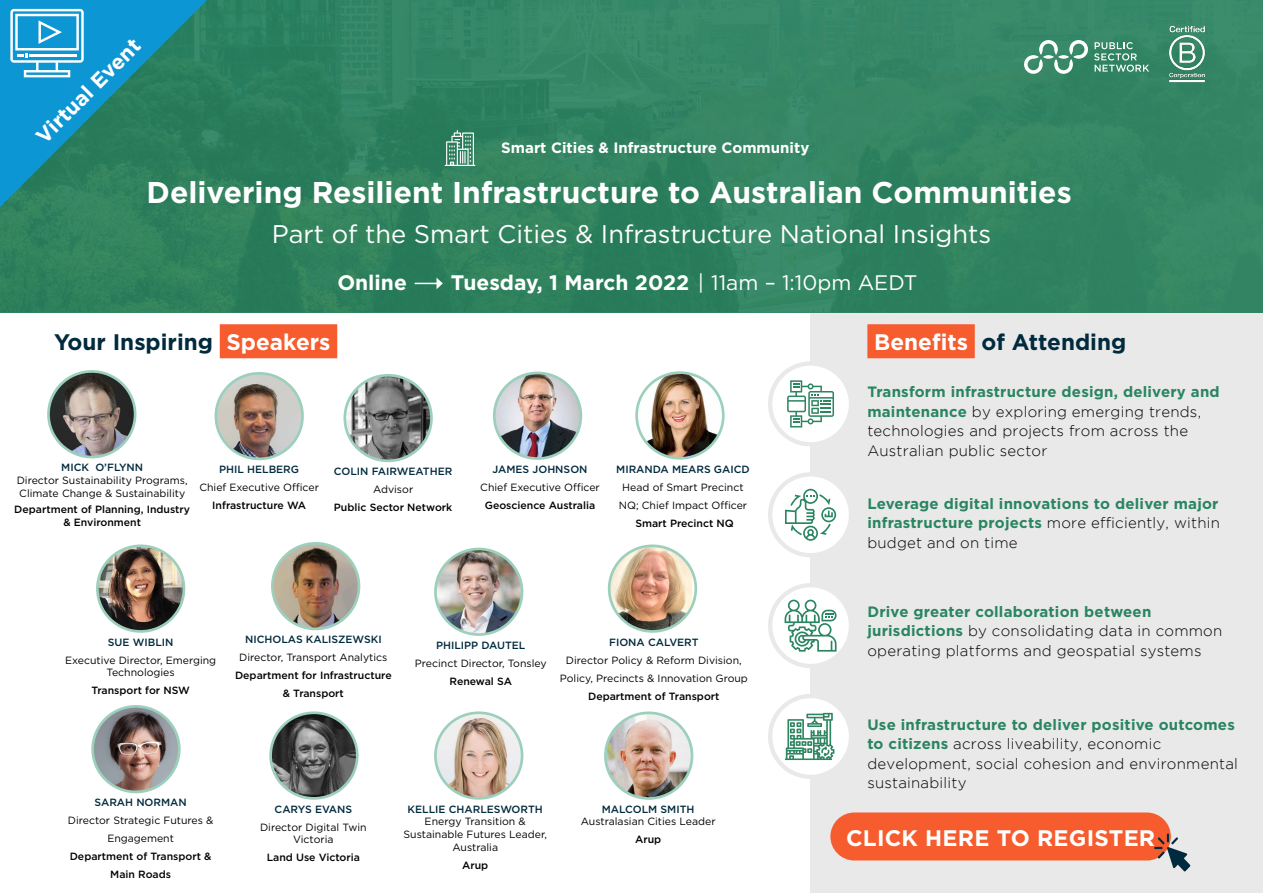
<style>
.page{position:relative;width:1263px;height:893px;background:#fff}
.page>*{position:absolute;margin:0;border:0;box-sizing:border-box;transform-origin:0 0}
.t1{font:700 30px "Gotham";color:#fff}
.t2{font:25.5px "Gotham";color:#fff}
.t3{font:700 22.5px "Gotham";color:#002a3d}
.t4{font:700 22.5px "Gotham";letter-spacing:.01em;color:#fff}
.t5{font:700 21px "Gotham";color:#fff}
.t6{font:300 15px/19.5px "Gotham";letter-spacing:.015em;color:#000}
.t7{font:700 15px/19.5px "Gotham";letter-spacing:.015em;color:#2a8561;text-align:justify}
.t8{font:700 15px "Gotham";color:#fff}
.t9{font:10.5px/12.6px "Gotham";color:#000;text-align:center}
.t10{font:500 10.5px/18px "Gotham";color:#000;text-align:center}
.t11{font:500 10.5px "Gotham";color:#002a3d}
.s1{font-weight:400}
.s2{color:#fff}
.s3{font-weight:700;color:#2a8561}
.s4{font-weight:300;color:#000}
</style>
<div class="page">
<div style="left:810px;top:313px;width:453px;height:580px;background:#e9e9ea"></div>
<div style="left:830px;top:812px;width:341px;height:48px;background:#f65c2e;border-radius:24px"></div>
<svg style="left:1154px;top:833px;width:36px;height:39px"></svg>
<svg style="left:770px;top:585px;width:81px;height:81px;fill:#fff"></svg>
<div style="left:768px;top:583px;width:85px;height:85px;border:4px solid #e9e9ea;border-radius:50%"></div>
<div style="left:770px;top:363px;width:81px;height:81px;background:#fff;border-radius:50%"></div>
<div style="left:768px;top:361px;width:85px;height:85px;border:4px solid #e9e9ea;border-radius:50%"></div>
<svg style="left:770px;top:696px;width:81px;height:81px;fill:#fff"></svg>
<div style="left:768px;top:694px;width:85px;height:85px;border:4px solid #e9e9ea;border-radius:50%"></div>
<svg style="left:770px;top:474px;width:81px;height:81px;fill:#fff"></svg>
<div style="left:768px;top:472px;width:85px;height:85px;border:4px solid #e9e9ea;border-radius:50%"></div>
<img style="left:0;top:0;width:1263px;height:313px">
<div style="left:220px;top:324px;width:117px;height:34px;background:#f65c2e"></div>
<div style="left:867px;top:324px;width:108px;height:34px;background:#f65c2e"></div>
<svg style="left:1024px;top:40px;width:64px;height:34px"></svg>
<svg style="left:1094px;top:42px;width:55px;height:30px;background:#5f9f85"></svg>
<img style="left:1163px;top:16px;width:47px;height:74px">
<svg style="left:415px;top:278px;width:28px;height:11px"></svg>
<svg style="left:0;top:0;width:207px;height:207px;background:#258e99"></svg>
<svg style="left:784px;top:600px;width:52px;height:52px"></svg>
<svg style="left:785px;top:489px;width:51px;height:52px"></svg>
<svg style="left:445px;top:130px;width:30px;height:36px"></svg>
<svg style="left:785px;top:713px;width:49px;height:47px"></svg>
<svg style="left:787px;top:380px;width:47px;height:47px"></svg>
<img style="left:48px;top:371px;width:87px;height:86px">
<div style="left:47px;top:370px;width:89px;height:88px;border:3px solid #9dd0bc;border-radius:50%"></div>
<img style="left:273px;top:715px;width:82px;height:82px">
<div style="left:269px;top:711px;width:90px;height:89px;border:3px solid #9dd0bc;border-radius:50%"></div>
<img style="left:494px;top:373px;width:87px;height:86px">
<div style="left:493px;top:372px;width:89px;height:88px;border:3px solid #9dd0bc;border-radius:50%"></div>
<img style="left:97px;top:548px;width:87px;height:83px">
<div style="left:96px;top:544px;width:89px;height:89px;border:3px solid #9dd0bc;border-radius:50%"></div>
<img style="left:216px;top:373px;width:85px;height:86px">
<div style="left:215px;top:372px;width:89px;height:88px;border:3px solid #9dd0bc;border-radius:50%"></div>
<img style="left:435px;top:549px;width:87px;height:86px">
<div style="left:434px;top:548px;width:89px;height:88px;border:3px solid #9dd0bc;border-radius:50%"></div>
<img style="left:272px;top:543px;width:87px;height:86px">
<div style="left:271px;top:542px;width:89px;height:88px;border:3px solid #9dd0bc;border-radius:50%"></div>
<img style="left:609px;top:548px;width:83px;height:83px">
<div style="left:608px;top:544px;width:89px;height:89px;border:3px solid #9dd0bc;border-radius:50%"></div>
<img style="left:639px;top:374px;width:82px;height:82px">
<div style="left:635px;top:371px;width:90px;height:89px;border:3px solid #9dd0bc;border-radius:50%"></div>
<img style="left:347px;top:376px;width:84px;height:85px">
<div style="left:343px;top:374px;width:90px;height:88px;border:3px solid #9dd0bc;border-radius:50%"></div>
<img style="left:93px;top:706px;width:86px;height:86px">
<div style="left:91px;top:705px;width:90px;height:88px;border:3px solid #9dd0bc;border-radius:50%"></div>
<img style="left:435px;top:715px;width:87px;height:83px">
<div style="left:434px;top:711px;width:89px;height:89px;border:3px solid #9dd0bc;border-radius:50%"></div>
<img style="left:605px;top:715px;width:87px;height:83px">
<div style="left:604px;top:711px;width:89px;height:89px;border:3px solid #9dd0bc;border-radius:50%"></div>
<h3 class="t5" style="left:30px;top:130px;width:139px;rotate:-45deg">Virtual Event</h3>
<h3 class="t8" style="left:501px;top:138px;width:310px">Smart Cities &amp; Infrastructure Community</h3>
<h1 class="t1" style="left:147px;top:172px;width:927px">Delivering Resilient Infrastructure to Australian Communities</h1>
<h2 class="t2" style="left:272px;top:217px;width:721px">Part of the Smart Cities &amp; Infrastructure National Insights</h2>
<h3 class="t5" style="left:337px;top:268px;width:71px">Online</h3>
<h3 class="t5" style="left:451px;top:268px;width:468px">Tuesday, 1 March 2022 <span class="s1">| 11am – 1:10pm AEDT</span></h3>
<h3 class="t3" style="left:54px;top:327px;width:278px">Your Inspiring <span class="s2">Speakers</span></h3>
<h3 class="t3" style="left:874px;top:327px;width:254px"><span class="s2">Benefits</span> of Attending</h3>
<p class="t11" style="left:61px;top:461px;width:83px">MICK O’FLYNN</p>
<p class="t9" style="left:17px;top:474px;width:172px;text-align:left">Director Sustainability Programs,<br>Climate Change &amp; Sustainability</p>
<p class="t10" style="left:14px;top:503px;width:177px;line-height:12.6px">Department of Planning, Industry &amp; Environment</p>
<p class="t11" style="left:219px;top:463px;width:81px">PHIL HELBERG</p>
<p class="t9" style="left:199px;top:481px;width:121px">Chief Executive Officer</p>
<p class="t10" style="left:212px;top:496px;width:95px">Infrastructure WA</p>
<p class="t11" style="left:334px;top:465px;width:120px">COLIN FAIRWEATHER</p>
<p class="t9" style="left:373px;top:483px;width:42px">Advisor</p>
<p class="t10" style="left:334px;top:498px;width:120px">Public Sector Network</p>
<p class="t11" style="left:493px;top:462px;width:96px">JAMES JOHNSON</p>
<p class="t9" style="left:480px;top:481px;width:121px">Chief Executive Officer</p>
<p class="t10" style="left:485px;top:496px;width:112px">Geoscience Australia</p>
<p class="t11" style="left:616px;top:462px;width:135px">MIRANDA MEARS GAICD</p>
<p class="t9" style="left:619px;top:478px;width:130px;line-height:18px">Head of Smart Precinct<br>NQ; Chief Impact Officer</p>
<p class="t10" style="left:635px;top:514px;width:100px">Smart Precinct NQ</p>
<p class="t11" style="left:108px;top:635px;width:67px">SUE WIBLIN</p>
<p class="t9" style="left:65px;top:653px;width:153px">Executive Director, Emerging<br>Technologies</p>
<p class="t10" style="left:91px;top:681px;width:100px">Transport for NSW</p>
<p class="t11" style="left:245px;top:633px;width:138px">NICHOLAS KALISZEWSKI</p>
<p class="t9" style="left:239px;top:651px;width:150px">Director, Transport Analytics</p>
<p class="t10" style="left:235px;top:666px;width:158px">Department for Infrastructure &amp; Transport</p>
<p class="t11" style="left:436px;top:638px;width:91px">PHILIPP DAUTEL</p>
<p class="t9" style="left:415px;top:657px;width:133px">Precinct Director, Tonsley</p>
<p class="t10" style="left:450px;top:672px;width:64px">Renewal SA</p>
<p class="t11" style="left:609px;top:635px;width:91px">FIONA CALVERT</p>
<p class="t9" style="left:560px;top:651px;width:190px;line-height:18px">Director Policy &amp; Reform Division,<br>Policy, Precincts &amp; Innovation Group</p>
<p class="t10" style="left:588px;top:687px;width:133px">Department of Transport</p>
<p class="t11" style="left:94px;top:795px;width:94px">SARAH NORMAN</p>
<p class="t9" style="left:68px;top:811px;width:147px;line-height:18px">Director Strategic Futures &amp;<br>Engagement</p>
<p class="t10" style="left:70px;top:847px;width:143px">Department of Transport &amp;<br>Main Roads</p>
<p class="t11" style="left:275px;top:802px;width:79px">CARYS EVANS</p>
<p class="t9" style="left:260px;top:820px;width:108px">Director Digital Twin<br>Victoria</p>
<p class="t10" style="left:267px;top:848px;width:95px">Land Use Victoria</p>
<p class="t11" style="left:408px;top:802px;width:137px">KELLIE CHARLESWORTH</p>
<p class="t9" style="left:403px;top:815px;width:145px">Energy Transition &amp;<br>Sustainable Futures Leader,<br>Australia</p>
<p class="t10" style="left:462px;top:856px;width:28px">Arup</p>
<p class="t11" style="left:602px;top:802px;width:94px">MALCOLM SMITH</p>
<p class="t9" style="left:581px;top:815px;width:136px">Australasian Cities Leader</p>
<p class="t10" style="left:635px;top:830px;width:28px">Arup</p>
<h3 class="t6" style="left:867px;top:382px;width:354px"><span class="s3">Transform infrastructure design, delivery and maintenance</span> by exploring emerging trends, technologies and projects from across the Australian public sector</h3>
<h3 class="t7" style="left:867px;top:493px;width:354px">Leverage digital innovations to deliver major infrastructure projects <span class="s4">more efficiently, within budget and on time</span></h3>
<h3 class="t6" style="left:867px;top:602px;width:356px"><span class="s3">Drive greater collaboration between jurisdictions</span> by consolidating data in common operating platforms and geospatial systems</h3>
<h3 class="t6" style="left:867px;top:714px;width:372px"><span class="s3">Use infrastructure to deliver positive outcomes to citizens</span> across liveability, economic development, social cohesion and environmental sustainability</h3>
<h3 class="t4" style="left:846px;top:823px;width:311px">CLICK HERE TO REGISTER</h3>
</div>
